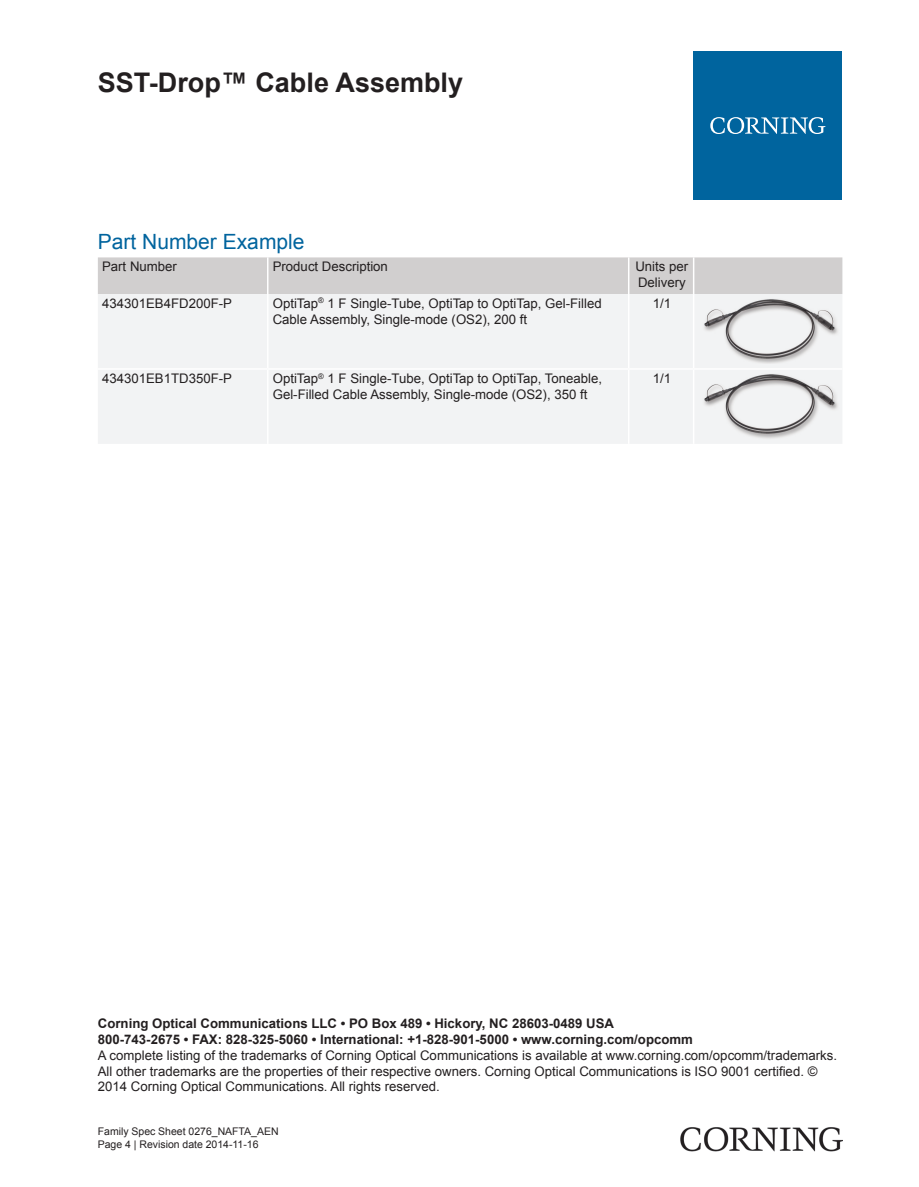
<style>
.page{position:relative;width:919px;height:1187px;background:#fff}
.page>*{position:absolute;margin:0;border:0;box-sizing:border-box;transform-origin:0 0}
.t1{font:700 27px "Arial";color:#231f20}
.t2{font:21px "Arial";color:#00649e}
.t3{font:13.2px/15.9px "Arial";color:#231f20}
.t4{font:700 13.2px/15.9px "Arial";color:#231f20}
.t5{font:10.5px/12.6px "Arial";color:#231f20}
</style>
<div class="page">
<div style="left:98px;top:257px;width:744px;height:37px;background:#d1cfcf"></div>
<hr style="left:267px;top:257px;width:1px;height:37px;background:#fff">
<hr style="left:628px;top:257px;width:1px;height:37px;background:#fff">
<hr style="left:692px;top:257px;width:2px;height:37px;background:#fff">
<div style="left:98px;top:294px;width:744px;height:150px;background:#f2f3f4"></div>
<hr style="left:267px;top:294px;width:1px;height:74px;background:#fff">
<hr style="left:628px;top:294px;width:1px;height:74px;background:#fff">
<hr style="left:692px;top:294px;width:2px;height:74px;background:#fff">
<hr style="left:267px;top:370px;width:1px;height:74px;background:#fff">
<hr style="left:628px;top:370px;width:1px;height:74px;background:#fff">
<hr style="left:692px;top:370px;width:2px;height:74px;background:#fff">
<hr style="left:98px;top:368px;width:170px;height:2px;background:#fff">
<hr style="left:268px;top:368px;width:360px;height:2px;background:#fff">
<hr style="left:628px;top:368px;width:65px;height:2px;background:#fff">
<hr style="left:693px;top:368px;width:149px;height:2px;background:#fff">
<img style="left:698px;top:298px;width:141px;height:66px">
<img style="left:698px;top:374px;width:141px;height:65px">
<div style="left:693px;top:51px;width:149px;height:149px;background:#00649e"></div>
<svg style="left:710px;top:117px;width:115px;height:17px"></svg>
<img style="left:680px;top:1127px;width:162px;height:24px">
<h1 class="t1" style="left:98px;top:64px;width:367px">SST-Drop™ Cable Assembly</h1>
<h2 class="t2" style="left:98px;top:228px;width:208px">Part Number Example</h2>
<p class="t3" style="left:102px;top:259px;width:76px">Part Number</p>
<p class="t3" style="left:273px;top:259px;width:117px">Product Description</p>
<p class="t3" style="left:635px;top:259px;width:54px">Units per<br>Delivery</p>
<p class="t3" style="left:102px;top:295px;width:131px">434301EB4FD200F-P</p>
<p class="t3" style="left:273px;top:295px;width:330px">OptiTap<sup>®</sup> 1 F Single-Tube, OptiTap to OptiTap, Gel-Filled<br>Cable Assembly, Single-mode (OS2), 200 ft</p>
<p class="t3" style="left:652px;top:295px;width:20px">1/1</p>
<p class="t3" style="left:102px;top:371px;width:131px">434301EB1TD350F-P</p>
<p class="t3" style="left:273px;top:371px;width:331px">OptiTap<sup>®</sup> 1 F Single-Tube, OptiTap to OptiTap, Toneable,<br>Gel-Filled Cable Assembly, Single-mode (OS2), 350 ft</p>
<p class="t3" style="left:652px;top:371px;width:20px">1/1</p>
<p class="t4" style="left:98px;top:1015px;width:596px">Corning Optical Communications LLC • PO Box 489 • Hickory, NC 28603-0489 USA<br>800-743-2675 • FAX: 828-325-5060 • International: +1-828-901-5000 • www.corning.com/opcomm</p>
<p class="t3" style="left:98px;top:1047px;width:740px">A complete listing of the trademarks of Corning Optical Communications is available at www.corning.com/opcomm/trademarks.<br>All other trademarks are the properties of their respective owners. Corning Optical Communications is ISO 9001 certified. ©<br>2014 Corning Optical Communications. All rights reserved.</p>
<p class="t5" style="left:98px;top:1124px;width:182px">Family Spec Sheet 0276_NAFTA_AEN<br>Page 4 | Revision date 2014-11-16</p>
</div>
